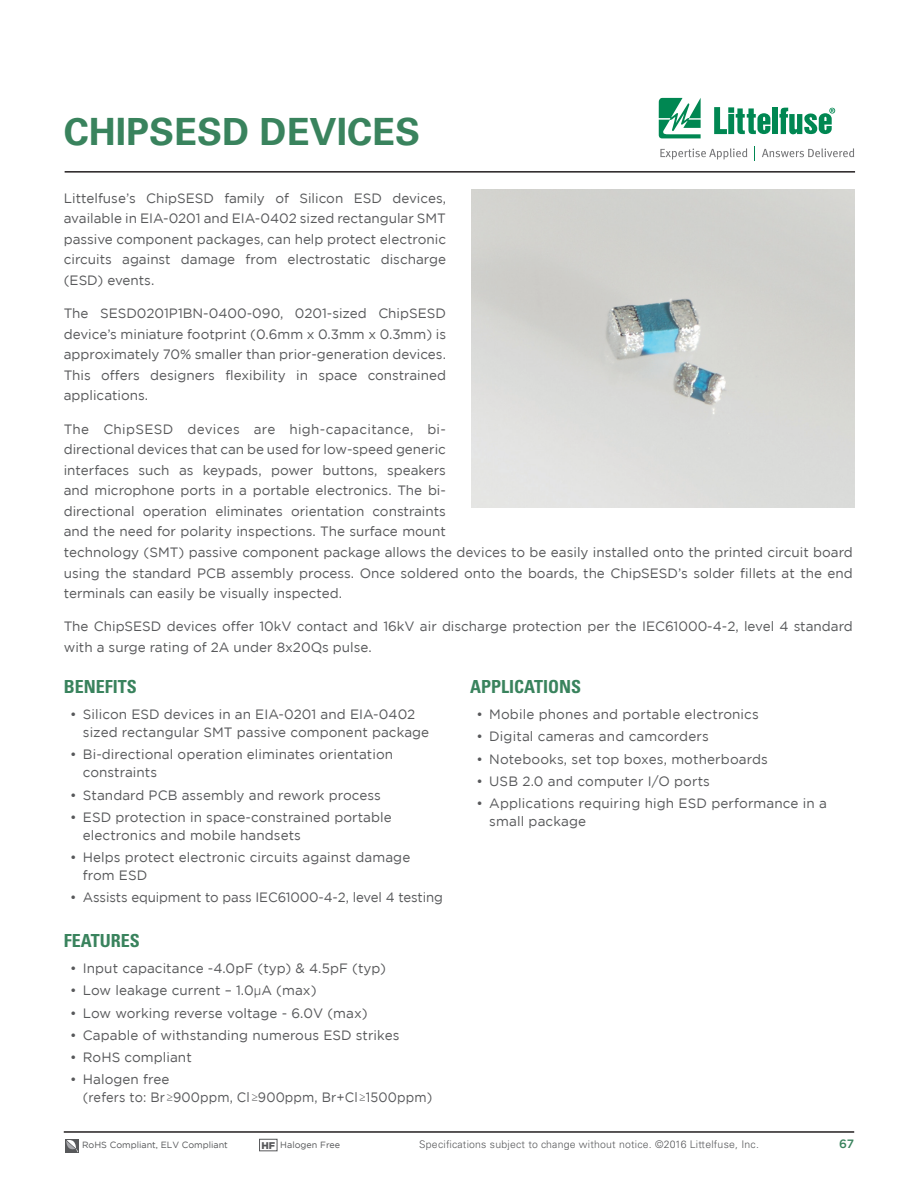
<style>
.page{position:relative;width:918px;height:1188px;background:#fff}
.page>*{position:absolute;margin:0;border:0;box-sizing:border-box;transform-origin:0 0}
.t1{font:700 37.5px "Univers";color:#39835d}
.t2{font:700 condensed 18px "Univers";color:#39835d}
.t3{font:13.5px/20.5px "Gotham";color:#57585a}
.t4{font:500 12px "Gotham";color:#39835d}
.t5{font:300 10.5px "Univers";letter-spacing:.02em;color:#57585a}
.t6{font:9px "Gotham";color:#57585a}
.s1{font-family:"Univers";font-weight:300}
.s2{font-family:"Helvetica";font-weight:300;font-style:italic;font-size:12px}
.s3{font-weight:900;font-size:9.75px}
</style>
<div class="page">
<svg style="left:659px;top:98px;width:42px;height:40px"></svg>
<div style="left:772px;top:108px;width:6px;height:26px;background:#008752"></div>
<svg style="left:779px;top:108px;width:56px;height:26px"></svg>
<svg style="left:714px;top:107px;width:56px;height:27px"></svg>
<svg style="left:660px;top:148px;width:87px;height:12px"></svg>
<svg style="left:762px;top:148px;width:92px;height:9px"></svg>
<img style="left:472px;top:189px;width:382px;height:319px">
<hr style="left:64px;top:1131px;width:790px;height:2px;background:#231f20">
<svg style="left:78px;top:1139px;width:1px;height:14px"></svg>
<div style="left:65px;top:1139px;width:13px;height:14px;background:#57585a"></div>
<svg style="left:66px;top:1140px;width:12px;height:13px"></svg>
<div style="left:259px;top:1139px;width:18px;height:12px;border:1px solid #57585a"></div>
<hr style="left:65px;top:171px;width:790px;height:2px;background:#231f20">
<h1 class="t1" style="left:64px;top:110px;width:358px">CHIPSESD DEVICES</h1>
<p class="t3" style="left:64px;top:187px;width:384px;text-align:justify">Littelfuse’s ChipSESD family of Silicon ESD devices, available in EIA-0201 and EIA-0402 sized rectangular SMT passive component packages, can help protect electronic circuits against damage from electrostatic discharge (ESD) events.</p>
<p class="t3" style="left:64px;top:303px;width:384px;text-align:justify">The SESD0201P1BN-0400-090, 0201-sized ChipSESD device’s miniature footprint (0.6mm x 0.3mm x 0.3mm) is approximately 70% smaller than prior-generation devices.<br>This offers designers flexibility in space constrained applications.</p>
<p class="t3" style="left:64px;top:418px;width:791px">The ChipSESD devices are high-capacitance, bi-<br>directional devices that can be used for low-speed generic<br>interfaces such as keypads, power buttons, speakers<br>and microphone ports in a portable electronics. The bi-<br>directional operation eliminates orientation constraints<br>and the need for polarity inspections. The surface mount<br>technology (SMT) passive component package allows the devices to be easily installed onto the printed circuit board using the standard PCB assembly process. Once soldered onto the boards, the ChipSESD’s solder fillets at the end terminals can easily be visually inspected.</p>
<p class="t3" style="left:64px;top:616px;width:791px">The ChipSESD devices offer 10kV contact and 16kV air discharge protection per the IEC61000-4-2, level 4 standard with a surge rating of 2A under 8x20μs pulse.</p>
<h2 class="t2" style="left:64px;top:675px;width:75px">BENEFITS</h2>
<p class="t3" style="left:83px;top:705px;width:348px;line-height:18px;text-indent:-13px">• Silicon ESD devices in an EIA-0201 and EIA-0402 sized rectangular SMT passive component package</p>
<p class="t3" style="left:83px;top:745px;width:312px;line-height:18px;text-indent:-13px">• Bi-directional operation eliminates orientation constraints</p>
<p class="t3" style="left:70px;top:784px;width:312px">• Standard PCB assembly and rework process</p>
<p class="t3" style="left:83px;top:808px;width:310px;line-height:18px;text-indent:-13px">• ESD protection in space-constrained portable electronics and mobile handsets</p>
<p class="t3" style="left:83px;top:848px;width:329px;line-height:18px;text-indent:-13px">• Helps protect electronic circuits against damage from ESD</p>
<p class="t3" style="left:70px;top:887px;width:374px">• Assists equipment to pass IEC61000-4-2, level 4 testing</p>
<h2 class="t2" style="left:64px;top:929px;width:77px">FEATURES</h2>
<p class="t3" style="left:70px;top:958px;width:317px">• Input capacitance -4.0pF (typ) &amp; 4.5pF (typ)</p>
<p class="t3" style="left:70px;top:980px;width:248px">• Low leakage current – 1.0<span class="s1">μ</span>A (max)</p>
<p class="t3" style="left:70px;top:1002px;width:299px">• Low working reverse voltage - 6.0V (max)</p>
<p class="t3" style="left:70px;top:1025px;width:331px">• Capable of withstanding numerous ESD strikes</p>
<p class="t3" style="left:70px;top:1047px;width:123px">• RoHS compliant</p>
<p class="t3" style="left:83px;top:1070px;width:351px;line-height:18px;text-indent:-13px">• Halogen free<br>(refers to: Br<span class="s2">≥</span>900ppm, Cl<span class="s2">≥</span>900ppm, Br+Cl<span class="s2">≥</span>1500ppm)</p>
<h2 class="t2" style="left:470px;top:675px;width:112px">APPLICATIONS</h2>
<p class="t3" style="left:477px;top:704px;width:284px">• Mobile phones and portable electronics</p>
<p class="t3" style="left:477px;top:726px;width:234px">• Digital cameras and camcorders</p>
<p class="t3" style="left:477px;top:748px;width:293px">• Notebooks, set top boxes, motherboards</p>
<p class="t3" style="left:477px;top:771px;width:235px">• USB 2.0 and computer I/O ports</p>
<p class="t3" style="left:489px;top:794px;width:339px;line-height:18px;text-indent:-13px">• Applications requiring high ESD performance in a small package</p>
<p class="t6" style="left:82px;top:1140px;width:147px">RoHS Compliant, ELV Compliant</p>
<p class="t6" style="left:261px;top:1140px;width:80px"><span class="s3">HF</span> Halogen Free</p>
<p class="t5" style="left:419px;top:1138px;width:341px">Specifications subject to change without notice. ©2016 Littelfuse, Inc.</p>
<p class="t4" style="left:839px;top:1137px;width:16px">67</p>
</div>
